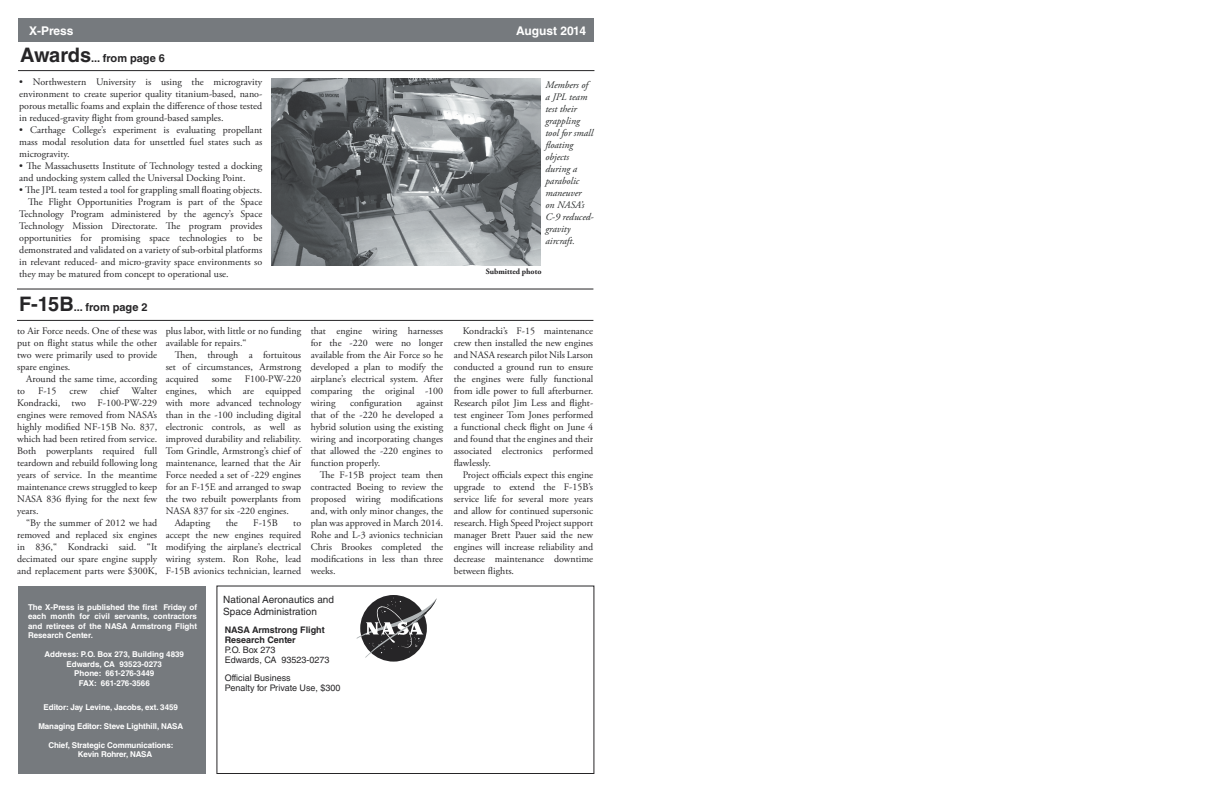
<style>
.page{position:relative;width:1224px;height:792px;background:#fff}
.page>*{position:absolute;margin:0;border:0;box-sizing:border-box;transform-origin:0 0}
.t1{font:700 12px "Helvetica LT Std";color:#fff}
.t2{font:700 11px "Helvetica LT Std";color:#262527}
.t3{font:10px/12px "Adobe Garamond Pro";color:#262527;text-align:justify}
.t4{font:italic 10px/12px "Adobe Garamond Pro";color:#252828}
.t5{font:10px/12px "Helvetica LT Std";color:#262527}
.t6{font:9px "Helvetica LT Std";color:#262527}
.t7{font:700 9px/10px "Helvetica LT Std";color:#262527}
.t8{font:700 8px/9.5px "Helvetica LT Std";letter-spacing:-.01em;color:#fff;text-align:justify}
.t9{font:700 8px "Adobe Garamond Pro";color:#262527}
.s1{font-size:20px}
</style>
<div class="page">
<div style="left:18px;top:18px;width:576px;height:24px;background:#767a7e"></div>
<div style="left:216px;top:586px;width:378px;height:188px;border:1px solid #262527"></div>
<div style="left:18px;top:586px;width:188px;height:188px;background:#767a7e"></div>
<svg style="left:360px;top:595px;width:67px;height:67px"></svg>
<svg style="left:356px;top:598px;width:81px;height:60px"></svg>
<hr style="left:17px;top:320px;width:576px;height:1px;background:#262527">
<hr style="left:17px;top:289px;width:576px;height:1px;background:#262527">
<hr style="left:18px;top:70px;width:576px;height:1px;background:#262527">
<img style="left:272px;top:79px;width:269px;height:186px">
<p class="t1" style="left:29px;top:23px;width:46px">X-Press</p>
<p class="t1" style="left:516px;top:23px;width:71px">August 2014</p>
<p class="t2" style="left:20px;top:51px;width:146px"><span class="s1">Awards</span>... from page 6</p>
<p class="t3" style="left:19px;top:77px;width:245px">• Northwestern University is using the microgravity environment to create superior quality titanium-based, nano&shy;porous metallic foams and explain the difference of those tested in reduced-gravity flight from ground-based samples.</p>
<p class="t3" style="left:19px;top:125px;width:245px">• Carthage College’s experiment is evaluating propellant mass modal resolution data for unsettled fuel states such as microgravity.</p>
<p class="t3" style="left:19px;top:161px;width:245px">• The Massachusetts Institute of Technology tested a docking and undocking system called the Universal Docking Point.</p>
<p class="t3" style="left:19px;top:185px;width:245px">• The JPL team tested a tool for grappling small floating objects.</p>
<p class="t3" style="left:19px;top:197px;width:245px;text-indent:9px">The Flight Opportunities Program is part of the Space Technology Program administered by the agency’s Space Technology Mission Directorate. The program provides opportunities for promising space technologies to be demonstrated and validated on a variety of sub-orbital platforms in relevant reduced- and micro-gravity space environments so they may be matured from concept to operational use.</p>
<p class="t2" style="left:19px;top:300px;width:130px"><span class="s1">F-15B</span>... from page 2</p>
<p class="t3" style="left:17px;top:325px;width:142px">to Air Force needs. One of these was put on flight status while the other two were primarily used to provide spare engines.</p>
<p class="t3" style="left:26px;top:373px;width:132px">Around the same time, according</p>
<p class="t3" style="left:17px;top:385px;width:9px">to</p>
<p class="t3" style="left:38px;top:385px;width:20px">F-15</p>
<p class="t3" style="left:70px;top:385px;width:19px">crew</p>
<p class="t3" style="left:100px;top:385px;width:20px">chief</p>
<p class="t3" style="left:17px;top:385px;width:142px;text-indent:114px">Walter Kondracki, two F-100-PW-229 engines were removed from NASA’s highly modified NF-15B No. 837, which had been retired from service.<br>Both powerplants required full teardown and rebuild following long years of service. In the meantime maintenance crews struggled to keep NASA 836 flying for the next few years.</p>
<p class="t3" style="left:17px;top:517px;width:142px;text-indent:9px">“By the summer of 2012 we had removed and replaced six engines in 836,“ Kondracki said. “It decimated our spare engine supply and replacement parts were $300K,</p>
<p class="t3" style="left:166px;top:325px;width:137px">plus labor, with little or no funding available for repairs.“</p>
<p class="t3" style="left:166px;top:349px;width:137px;text-indent:9px">Then, through a fortuitous set of circumstances, Armstrong acquired</p>
<p class="t3" style="left:166px;top:373px;width:137px;text-indent:79px">F100-PW-220 engines, which are equipped with more advanced technology than in the -100 including digital electronic controls, as well as improved durability and reliability.<br>Tom Grindle, Armstrong’s chief of maintenance, learned that the Air Force needed a set of -229 engines for an F-15E and arranged to swap the two rebuilt powerplants from NASA 837 for six -220 engines.</p>
<p class="t3" style="left:175px;top:517px;width:37px">Adapting</p>
<p class="t3" style="left:226px;top:517px;width:14px">the</p>
<p class="t3" style="left:253px;top:517px;width:26px">F-15B</p>
<p class="t3" style="left:212px;top:373px;width:21px">some</p>
<p class="t3" style="left:166px;top:517px;width:137px;text-indent:128px">to accept the new engines required modifying the airplane’s electrical wiring system. Ron Rohe, lead F-15B avionics technician, learned</p>
<p class="t3" style="left:311px;top:325px;width:134px">that engine wiring harnesses for the -220 were no longer available from the Air Force so he developed a plan to modify the airplane’s electrical system. After comparing the original -100 wiring</p>
<p class="t3" style="left:350px;top:397px;width:54px">configuration</p>
<p class="t3" style="left:311px;top:397px;width:134px;text-indent:106px">against that of the -220 he developed a hybrid solution using the existing wiring and incorporating changes that allowed the -220 engines to function properly.</p>
<p class="t3" style="left:311px;top:469px;width:134px;text-indent:9px">The F-15B project team then contracted Boeing to review the proposed wiring modifications and, with only minor changes, the plan was approved in March 2014.<br>Rohe and L-3 avionics technician Chris Brookes completed the modifications in less than three weeks.</p>
<p class="t8" style="left:28px;top:602px;width:171px">The X-Press is published the first Friday of each month for civil servants, contractors and retirees of the NASA Armstrong Flight Research Center.</p>
<p class="t8" style="left:45px;top:650px;width:141px">Address: P.O. Box 273, Building 4839</p>
<p class="t8" style="left:67px;top:659px;width:97px">Edwards, CA 93523-0273</p>
<p class="t8" style="left:74px;top:669px;width:82px">Phone: 661-276-3449</p>
<p class="t8" style="left:79px;top:678px;width:73px">FAX: 661-276-3566</p>
<p class="t8" style="left:44px;top:702px;width:136px">Editor: Jay Levine, Jacobs, ext. 3459</p>
<p class="t8" style="left:38px;top:721px;width:146px">Managing Editor: Steve Lighthill, NASA</p>
<p class="t8" style="left:48px;top:740px;width:127px">Chief, Strategic Communications:</p>
<p class="t8" style="left:78px;top:750px;width:76px">Kevin Rohrer, NASA</p>
<p class="t5" style="left:223px;top:594px;width:112px">National Aeronautics and<br>Space Administration</p>
<p class="t7" style="left:225px;top:625px;width:101px">NASA Armstrong Flight<br>Research Center</p>
<p class="t6" style="left:225px;top:645px;width:52px">P.O. Box 273</p>
<p class="t6" style="left:225px;top:655px;width:106px">Edwards, CA 93523-0273</p>
<p class="t6" style="left:225px;top:673px;width:68px">Official Business</p>
<p class="t6" style="left:225px;top:683px;width:117px">Penalty for Private Use, $300</p>
<p class="t4" style="left:545px;top:79px;width:50px">Members of a JPL team test their grappling tool for small floating objects during a parabolic maneuver<br>on NASA’s<br>C-9 reduced&shy;gravity aircraft.</p>
<p class="t9" style="left:486px;top:267px;width:57px">Submitted photo</p>
<p class="t3" style="left:454px;top:325px;width:141px;text-indent:9px">Kondracki’s F-15 maintenance crew then installed the new engines and NASA research pilot Nils Larson conducted a ground run to ensure the engines were fully functional from idle power to full afterburner.<br>Research pilot Jim Less and flight&shy;test engineer Tom Jones performed a functional check flight on June 4 and found that the engines and their associated electronics performed flawlessly.</p>
<p class="t3" style="left:454px;top:469px;width:141px;text-indent:9px">Project officials expect this engine upgrade to extend the F-15B’s service life for several more years and allow for continued supersonic research. High Speed Project support manager Brett Pauer said the new engines will increase reliability and decrease maintenance downtime between flights.</p>
</div>
